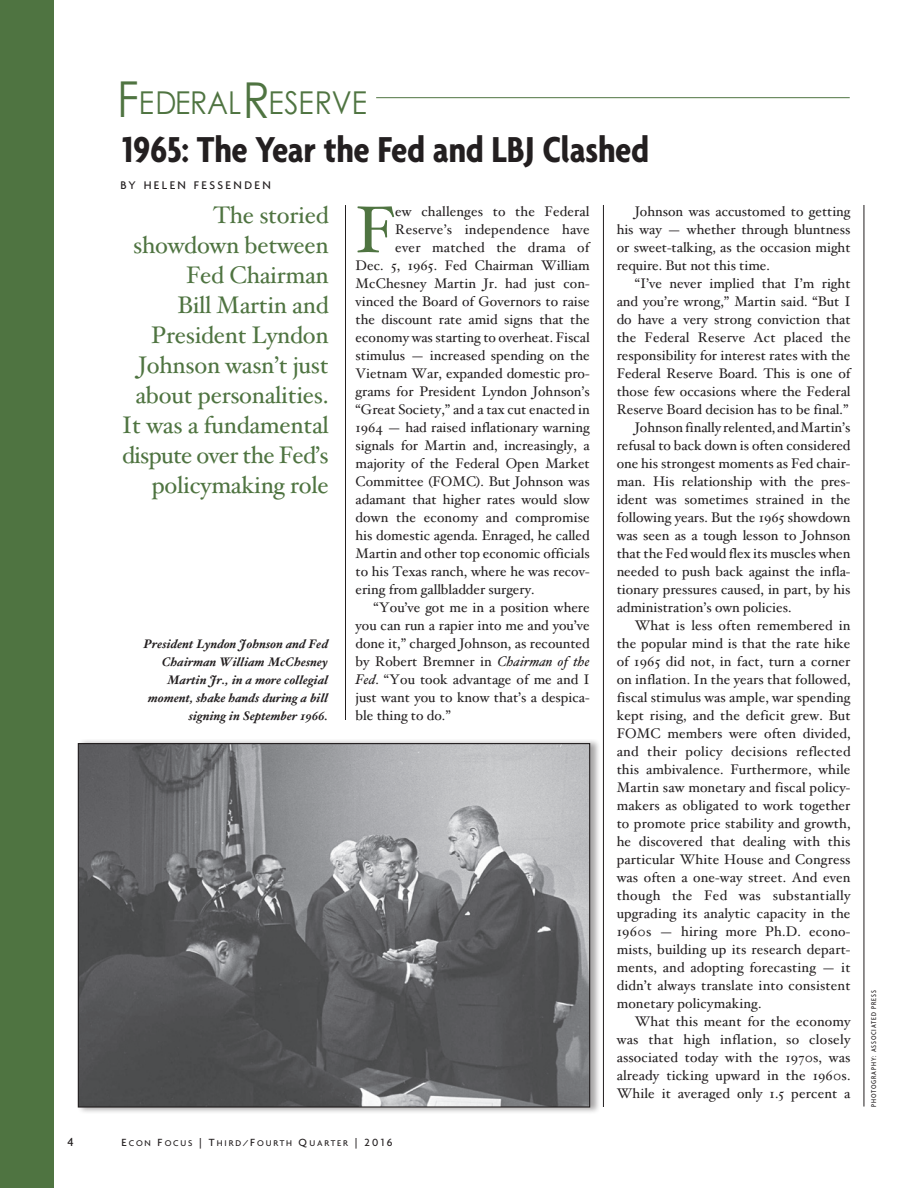
<style>
.page{position:relative;width:918px;height:1188px;background:#fff}
.page>*{position:absolute;margin:0;border:0;box-sizing:border-box;transform-origin:0 0}
.New_Body_Copy{font:66.15px "Hoefler Text";color:#4f7441}
.t1{font:700 condensed 39px "Agenda";letter-spacing:-.01em;color:#231f20}
.t2{font:31.5px "Century Gothic";color:#4f7441;scale:.9 1}
.t3{font:24px/30px "Hoefler Text";letter-spacing:-.01em;color:#4f7441;text-align:right}
.Body_Copy_w_indent{font:13.95px/18px "Hoefler Text";color:#231f20;text-align:justify}
.New_Body_Copy-2{font:13.95px "Hoefler Text";color:#231f20}
.Body_Copy{font:13.95px/18px "Hoefler Text";letter-spacing:.01em;color:#231f20;text-align:justify}
.New_Body_Copy-3{font:13.95px "Hoefler Text";letter-spacing:.02em;color:#231f20}
.t4{font:500 12.75px "Agenda";color:#231f20}
.Photocaption{font:italic 700 12.3px/18px "Hoefler Text";color:#231f20;text-align:right}
.t5{font:500 12px "Agenda";letter-spacing:.2em;color:#231f20}
.t6{font:500 9px "Agenda";letter-spacing:.2em;color:#231f20}
.NEW_pull_quote{font:500 condensed 7.5px "Agenda";letter-spacing:.11em;color:#231f20}
.s1{font-size:49.5px}
.s2{font-style:italic}
.s3{font-size:11.25px}
</style>
<div class="page">
<hr style="left:345px;top:205px;width:1px;height:515px;background:#231f20">
<hr style="left:603px;top:205px;width:1px;height:902px;background:#231f20">
<hr style="left:864px;top:205px;width:1px;height:902px;background:#231f20">
<div style="left:0;top:0;width:54px;height:1188px;background:#4f7441"></div>
<hr style="left:376px;top:97px;width:474px;height:1px;background:#4f7441">
<div style="left:78px;top:739px;width:523px;height:375px;background:#231f20;opacity:.4"></div>
<img style="left:80px;top:745px;width:508px;height:361px">
<p class="t2" style="left:117px;top:83px;width:279px"><span class="s1">F</span>EDERAL<span class="s1">R</span>ESERVE</p>
<p class="t1" style="left:122px;top:127px;width:529px">1965: The Year the Fed and LBJ Clashed</p>
<p class="t5" style="left:121px;top:178px;width:152px">BY HELEN FESSENDEN</p>
<p class="t3" style="left:122px;top:201px;width:208px">The storied showdown between<br>Fed Chairman<br>Bill Martin and<br>President Lyndon<br>Johnson wasn’t just about personalities.<br>It was a fundamental dispute over the Fed’s policymaking role</p>
<p class="Body_Copy_w_indent" style="left:617px;top:203px;width:235px;text-indent:18px">Johnson was accustomed to getting his way — whether through bluntness or sweet-talking, as the occasion might require. But not this time.</p>
<p class="New_Body_Copy" style="left:356px;top:191px;width:41px">F</p>
<p class="New_Body_Copy-2" style="left:395px;top:203px;width:196px">ew challenges to the Federal</p>
<p class="New_Body_Copy-3" style="left:395px;top:221px;width:196px">Reserve’s independence have</p>
<p class="New_Body_Copy-2" style="left:395px;top:239px;width:196px">ever matched the drama of</p>
<p class="New_Body_Copy-2" style="left:356px;top:257px;width:236px">Dec. 5, 1965. Fed Chairman William</p>
<p class="New_Body_Copy-2" style="left:356px;top:275px;width:236px">McChesney Martin Jr. had just con-</p>
<p class="New_Body_Copy-2" style="left:356px;top:293px;width:236px">vinced the Board of Governors to raise</p>
<p class="New_Body_Copy-2" style="left:356px;top:311px;width:236px">the discount rate amid signs that the</p>
<p class="New_Body_Copy-2" style="left:356px;top:329px;width:236px">economy was starting to overheat. Fiscal</p>
<p class="New_Body_Copy-2" style="left:356px;top:347px;width:236px">stimulus — increased spending on the</p>
<p class="New_Body_Copy-2" style="left:356px;top:365px;width:236px">Vietnam War, expanded domestic pro-</p>
<p class="New_Body_Copy-2" style="left:356px;top:383px;width:236px">grams for President Lyndon Johnson’s</p>
<p class="New_Body_Copy-2" style="left:356px;top:401px;width:236px">“Great Society,” and a tax cut enacted in</p>
<p class="New_Body_Copy-2" style="left:356px;top:419px;width:236px">1964 — had raised inflationary warning</p>
<p class="New_Body_Copy-2" style="left:356px;top:437px;width:236px">signals for Martin and, increasingly, a</p>
<p class="New_Body_Copy-2" style="left:356px;top:455px;width:236px">majority of the Federal Open Market</p>
<p class="New_Body_Copy-2" style="left:356px;top:473px;width:236px">Committee (FOMC). But Johnson was</p>
<p class="New_Body_Copy-2" style="left:356px;top:491px;width:236px">adamant that higher rates would slow</p>
<p class="New_Body_Copy-2" style="left:356px;top:509px;width:236px">down the economy and compromise</p>
<p class="New_Body_Copy-2" style="left:356px;top:527px;width:236px">his domestic agenda. Enraged, he called</p>
<p class="New_Body_Copy-2" style="left:356px;top:545px;width:236px">Martin and other top economic officials</p>
<p class="New_Body_Copy-2" style="left:356px;top:563px;width:236px">to his Texas ranch, where he was recov-</p>
<p class="New_Body_Copy-2" style="left:356px;top:581px;width:180px">ering from gallbladder surgery.</p>
<p class="Body_Copy_w_indent" style="left:356px;top:599px;width:236px;text-indent:18px">“You’ve got me in a position where you can run a rapier into me and you’ve done it,” charged Johnson, as recounted by Robert Bremner in <span class="s2">Chairman of the Fed</span>. “You took advantage of me and I just want you to know that’s a despica&shy;ble thing to do.”</p>
<p class="Body_Copy_w_indent" style="left:617px;top:275px;width:235px;text-indent:18px">“I’ve never implied that I’m right and you’re wrong,” Martin said. “But I do have a very strong conviction that the Federal Reserve Act placed the responsibility for interest rates with the Federal Reserve Board. This is one of those few occasions where the Federal Reserve Board decision has to be final.”</p>
<p class="Body_Copy_w_indent" style="left:617px;top:419px;width:235px;text-indent:18px">Johnson finally relented, and Martin’s refusal to back down is often considered one his strongest moments as Fed chair&shy;man. His relationship with the pres&shy;ident was sometimes strained in the following years. But the 1965 showdown was seen as a tough lesson to Johnson that the Fed would flex its muscles when needed to push back against the infla&shy;tionary pressures caused, in part, by his administration’s own policies.</p>
<p class="Body_Copy_w_indent" style="left:617px;top:617px;width:235px;text-indent:18px">What is less often remembered in the popular mind is that the rate hike of 1965 did not, in fact, turn a corner on inflation. In the years that followed, fiscal stimulus was ample, war spending kept rising, and the deficit grew. But FOMC members were often divided, and their policy decisions reflected this ambivalence. Furthermore, while Martin saw monetary and fiscal policy&shy;makers as obligated to work together to promote price stability and growth, he discovered that dealing with this particular White House and Congress was often a one-way street. And even though the Fed was substantially upgrading its analytic capacity in the 1960s — hiring more Ph.D. econo&shy;mists, building up its research depart&shy;ments, and adopting forecasting — it didn’t always translate into consistent monetary policymaking.</p>
<p class="Body_Copy" style="left:617px;top:1013px;width:235px;text-indent:18px">What this meant for the economy was that high inflation, so closely associated today with the 1970s, was already ticking upward in the 1960s.<br>While it averaged only 1.5 percent a</p>
<p class="Photocaption" style="left:144px;top:635px;width:186px">President Lyndon Johnson and Fed<br>Chairman William McChesney<br>Martin Jr., in a more collegial moment, shake hands during a bill signing in September 1966.</p>
<p class="t4" style="left:68px;top:1134px;width:8px">4</p>
<p class="t6" style="left:122px;top:1138px;width:272px"><span class="s3">E</span>CON <span class="s3">F</span>OCUS <span class="s3">|</span> <span class="s3">T</span>HIRD/<span class="s3">F</span>OURTH <span class="s3">Q</span>UARTER <span class="s3">| 2016</span></p>
<p class="NEW_pull_quote" style="left:869px;top:1107px;width:118px;rotate:-90deg">PHOTOGRAPHY: ASSOCIATED PRESS</p>
</div>
